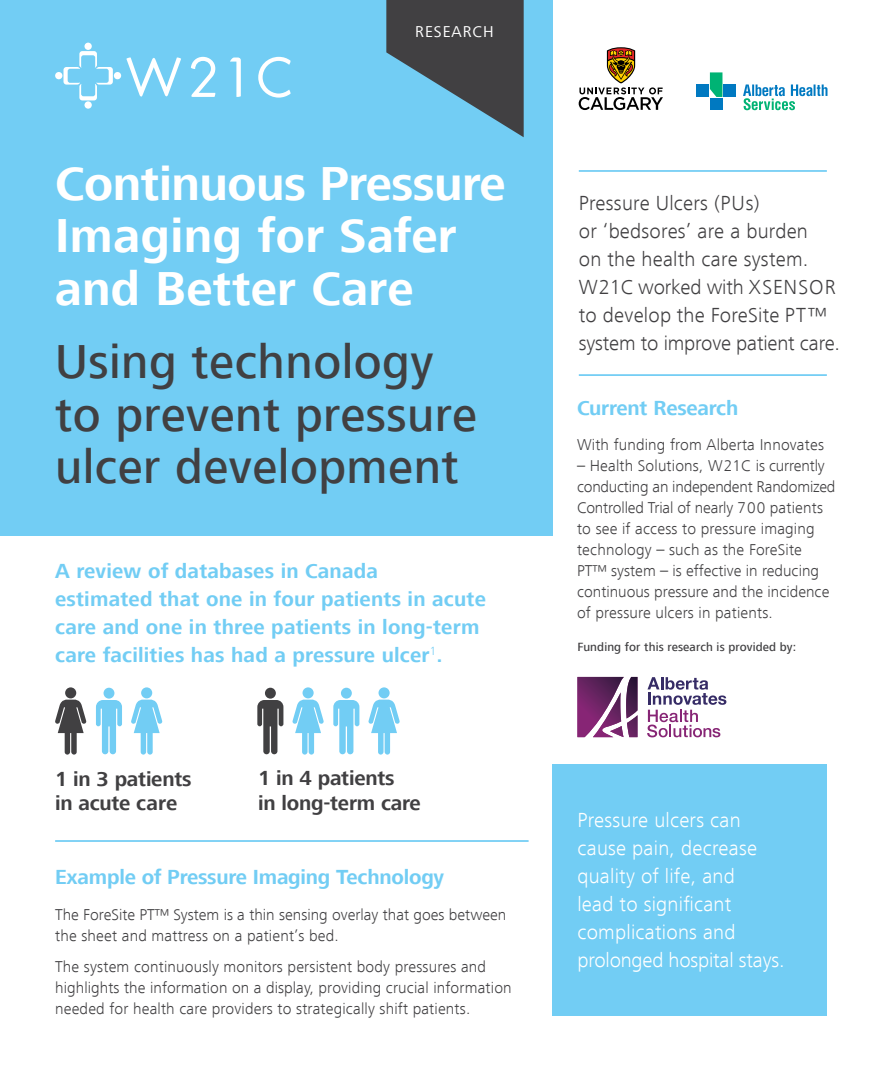
<style>
.page{position:relative;width:882px;height:1071px;background:#fff}
.page>*{position:absolute;margin:0;border:0;box-sizing:border-box;transform-origin:0 0}
.t1{font:500 49px/52.5px "Frutiger Next LT";letter-spacing:.01em;color:#414042}
.t2{font:700 49px/52.5px "Frutiger Next LT";color:#fff}
.t3{font:700 21px/28px "Frutiger Next LT";letter-spacing:.01em;color:#72cdf4}
.t4{font:300 21px/28px "Frutiger Next LT";letter-spacing:.01em;color:#414042}
.t5{font:300 21px/28px "Frutiger Next LT";letter-spacing:.01em;color:#fff}
.t6{font:700 21px/24.5px "Frutiger Next LT";letter-spacing:-.01em;color:#414042}
.t7{font:700 21px "Frutiger Next LT";letter-spacing:-.01em;color:#72cdf4}
.t8{font:300 16.1px/21px "Frutiger Next LT";letter-spacing:.01em;color:#414042}
.t9{font:16.1px "Frutiger Next LT";letter-spacing:.06em;color:#fff}
.t10{font:500 12.25px "Frutiger Next LT";letter-spacing:.01em;color:#414042}
</style>
<div class="page">
<div style="left:0;top:0;width:552px;height:536px;background:#72cdf4"></div>
<svg style="left:63px;top:51px;width:50px;height:49px"></svg>
<div style="left:55px;top:72px;width:7px;height:7px;background:#fff;border-radius:50%"></div>
<div style="left:114px;top:72px;width:7px;height:7px;background:#fff;border-radius:50%"></div>
<div style="left:84px;top:43px;width:8px;height:7px;background:#fff;border-radius:50%"></div>
<div style="left:84px;top:101px;width:8px;height:8px;background:#fff;border-radius:50%"></div>
<svg style="left:126px;top:57px;width:55px;height:40px"></svg>
<svg style="left:258px;top:57px;width:33px;height:41px"></svg>
<svg style="left:190px;top:57px;width:25px;height:40px"></svg>
<svg style="left:230px;top:58px;width:11px;height:39px"></svg>
<hr style="left:55px;top:840px;width:474px;height:2px;background:#72cdf4">
<svg style="left:386px;top:0;width:138px;height:137px"></svg>
<div style="left:65px;top:687px;width:11px;height:11px;background:#414042;border-radius:50%"></div>
<svg style="left:55px;top:699px;width:32px;height:56px"></svg>
<div style="left:104px;top:688px;width:10px;height:11px;background:#72cdf4;border-radius:50%"></div>
<svg style="left:96px;top:700px;width:26px;height:54px"></svg>
<div style="left:141px;top:687px;width:11px;height:11px;background:#72cdf4;border-radius:50%"></div>
<svg style="left:131px;top:699px;width:32px;height:56px"></svg>
<div style="left:265px;top:688px;width:11px;height:11px;background:#414042;border-radius:50%"></div>
<svg style="left:257px;top:700px;width:26px;height:54px"></svg>
<div style="left:303px;top:687px;width:11px;height:11px;background:#72cdf4;border-radius:50%"></div>
<svg style="left:292px;top:699px;width:32px;height:56px"></svg>
<div style="left:341px;top:688px;width:11px;height:11px;background:#72cdf4;border-radius:50%"></div>
<svg style="left:333px;top:700px;width:26px;height:54px"></svg>
<div style="left:379px;top:687px;width:11px;height:11px;background:#72cdf4;border-radius:50%"></div>
<svg style="left:368px;top:699px;width:32px;height:56px"></svg>
<hr style="left:579px;top:170px;width:248px;height:2px;background:#72cdf4">
<hr style="left:579px;top:374px;width:248px;height:2px;background:#72cdf4">
<svg style="left:743px;top:84px;width:85px;height:26px"></svg>
<div style="left:710px;top:98px;width:12px;height:12px;background:#0079c1"></div>
<div style="left:697px;top:85px;width:12px;height:12px;background:#0079c1"></div>
<div style="left:724px;top:85px;width:12px;height:12px;background:#0079c1"></div>
<svg style="left:710px;top:72px;width:12px;height:25px"></svg>
<svg style="left:579px;top:47px;width:84px;height:63px"></svg>
<div style="left:552px;top:764px;width:275px;height:252px;background:#72cdf4"></div>
<svg style="left:577px;top:677px;width:61px;height:60px"></svg>
<svg style="left:647px;top:677px;width:79px;height:60px"></svg>
<p class="t9" style="left:415px;top:23px;width:80px">RESEARCH</p>
<h1 class="t2" style="left:55px;top:157px;width:452px">Continuous Pressure<br>Imaging for Safer and Better Care</h1>
<h1 class="t1" style="left:55px;top:336px;width:423px">Using technology to prevent pressure ulcer development</h1>
<h2 class="t3" style="left:55px;top:557px;width:432px">A review of databases in Canada<br>estimated that one in four patients in acute care and one in three patients in long-term care facilities has had a pressure ulcer<sup>1</sup>.</h2>
<h2 class="t6" style="left:55px;top:766px;width:138px">1 in 3 patients in acute care</h2>
<h2 class="t6" style="left:258px;top:766px;width:164px">1 in 4 patients<br>in long-term care</h2>
<h2 class="t7" style="left:55px;top:866px;width:391px">Example of Pressure Imaging Technology</h2>
<p class="t8" style="left:55px;top:904px;width:453px">The ForeSite PT™ System is a thin sensing overlay that goes between the sheet and mattress on a patient’s bed.</p>
<p class="t8" style="left:55px;top:956px;width:458px">The system continuously monitors persistent body pressures and highlights the information on a display, providing crucial information needed for health care providers to strategically shift patients.</p>
<h2 class="t4" style="left:579px;top:190px;width:263px">Pressure Ulcers (PUs)<br>or ‘bedsores’ are a burden<br>on the health care system.<br>W21C worked with XSENSOR to develop the ForeSite PT™ system to improve patient care.</h2>
<h2 class="t7" style="left:577px;top:396px;width:163px">Current Research</h2>
<p class="t8" style="left:577px;top:434px;width:248px">With funding from Alberta Innovates</p>
<p class="t8" style="left:577px;top:455px;width:260px">– Health Solutions, W21C is currently conducting an independent Randomized Controlled Trial of nearly 700 patients to see if access to pressure imaging technology – such as the ForeSite PT™ system – is effective in reducing continuous pressure and the incidence of pressure ulcers in patients.</p>
<p class="t10" style="left:577px;top:641px;width:220px">Funding for this research is provided by:</p>
<h2 class="t5" style="left:577px;top:806px;width:209px">Pressure ulcers can cause pain, decrease quality of life, and<br>lead to significant complications and prolonged hospital stays.</h2>
</div>
